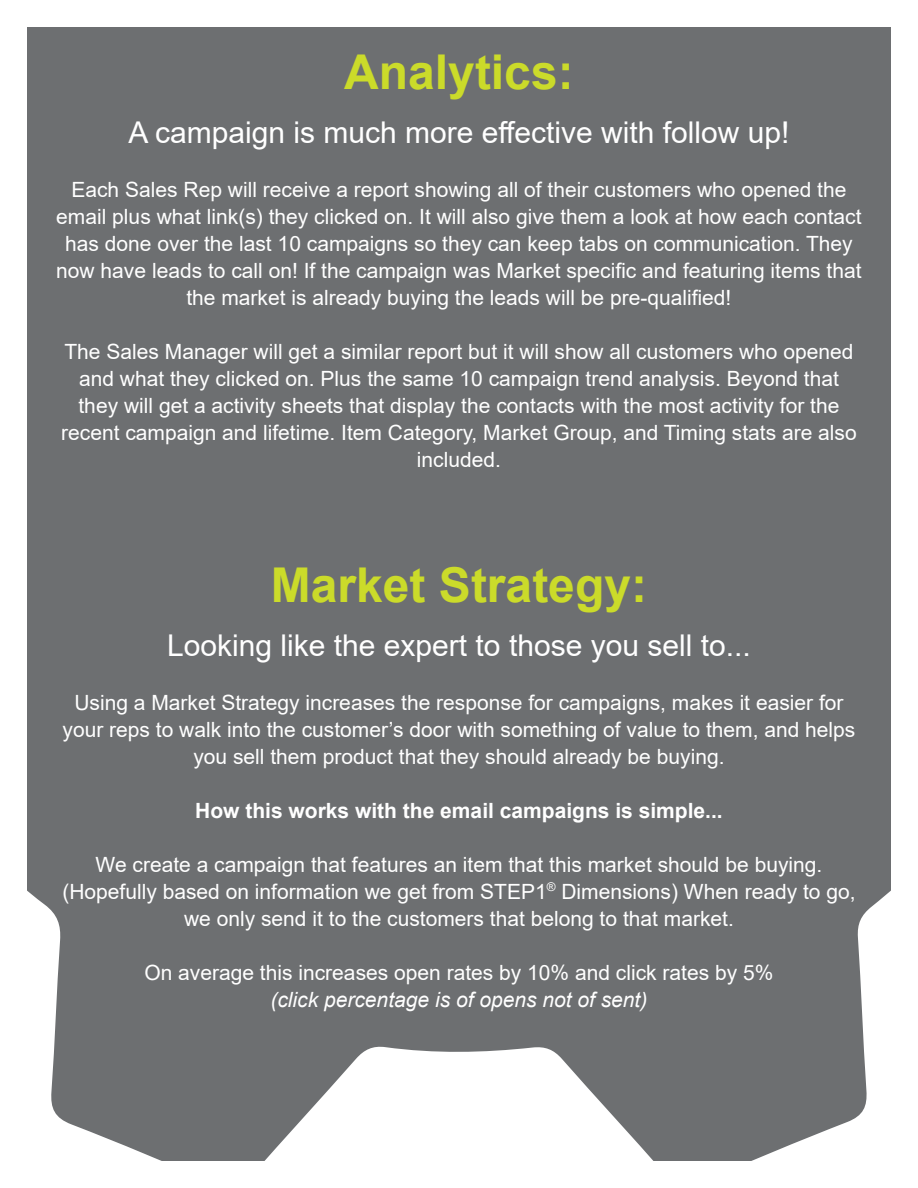
<style>
.page{position:relative;width:918px;height:1188px;background:#fff}
.page>*{position:absolute;margin:0;border:0;box-sizing:border-box;transform-origin:0 0}
.t1{font:700 48px "Arial";color:#cbdb2a}
.t2{font:30px "Arial";color:#fff}
.t3{font:21px/27px "Arial";color:#fff;text-align:center}
.t4{font:700 21px "Arial";color:#fff}
.t5{font:italic 21px "Arial";color:#fff}
</style>
<div class="page">
<div style="left:27px;top:27px;width:864px;height:1134px;background:#6d6f71"></div>
<div style="left:97px;top:37px;width:715px;height:715px;background:#6d6f71;border-radius:50%"></div>
<p class="t1" style="left:344px;top:38px;width:231px">Analytics:</p>
<p class="t2" style="left:128px;top:112px;width:663px">A campaign is much more effective with follow up!</p>
<p class="t3" style="left:56px;top:176px;width:807px">Each Sales Rep will receive a report showing all of their customers who opened the email plus what link(s) they clicked on. It will also give them a look at how each contact has done over the last 10 campaigns so they can keep tabs on communication. They now have leads to call on! If the campaign was Market specific and featuring items that the market is already buying the leads will be pre-qualified!</p>
<p class="t3" style="left:61px;top:338px;width:797px">The Sales Manager will get a similar report but it will show all customers who opened and what they clicked on. Plus the same 10 campaign trend analysis. Beyond that they will get a activity sheets that display the contacts with the most activity for the recent campaign and lifetime. Item Category, Market Group, and Timing stats are also included.</p>
<p class="t1" style="left:271px;top:551px;width:378px">Market Strategy:</p>
<p class="t2" style="left:167px;top:625px;width:585px">Looking like the expert to those you sell to...</p>
<p class="t3" style="left:63px;top:689px;width:794px">Using a Market Strategy increases the response for campaigns, makes it easier for your reps to walk into the customer’s door with something of value to them, and helps you sell them product that they should already be buying.</p>
<p class="t4" style="left:195px;top:796px;width:529px">How this works with the email campaigns is simple...</p>
<p class="t3" style="left:62px;top:851px;width:795px">We create a campaign that features an item that this market should be buying. (Hopefully based on information we get from STEP1<sup>®</sup> Dimensions) When ready to go, we only send it to the customers that belong to that market.</p>
<p class="t3" style="left:144px;top:959px;width:631px">On average this increases open rates by 10% and click rates by 5%</p>
<p class="t5" style="left:270px;top:986px;width:379px">(click percentage is of opens not of sent)</p>
</div>
